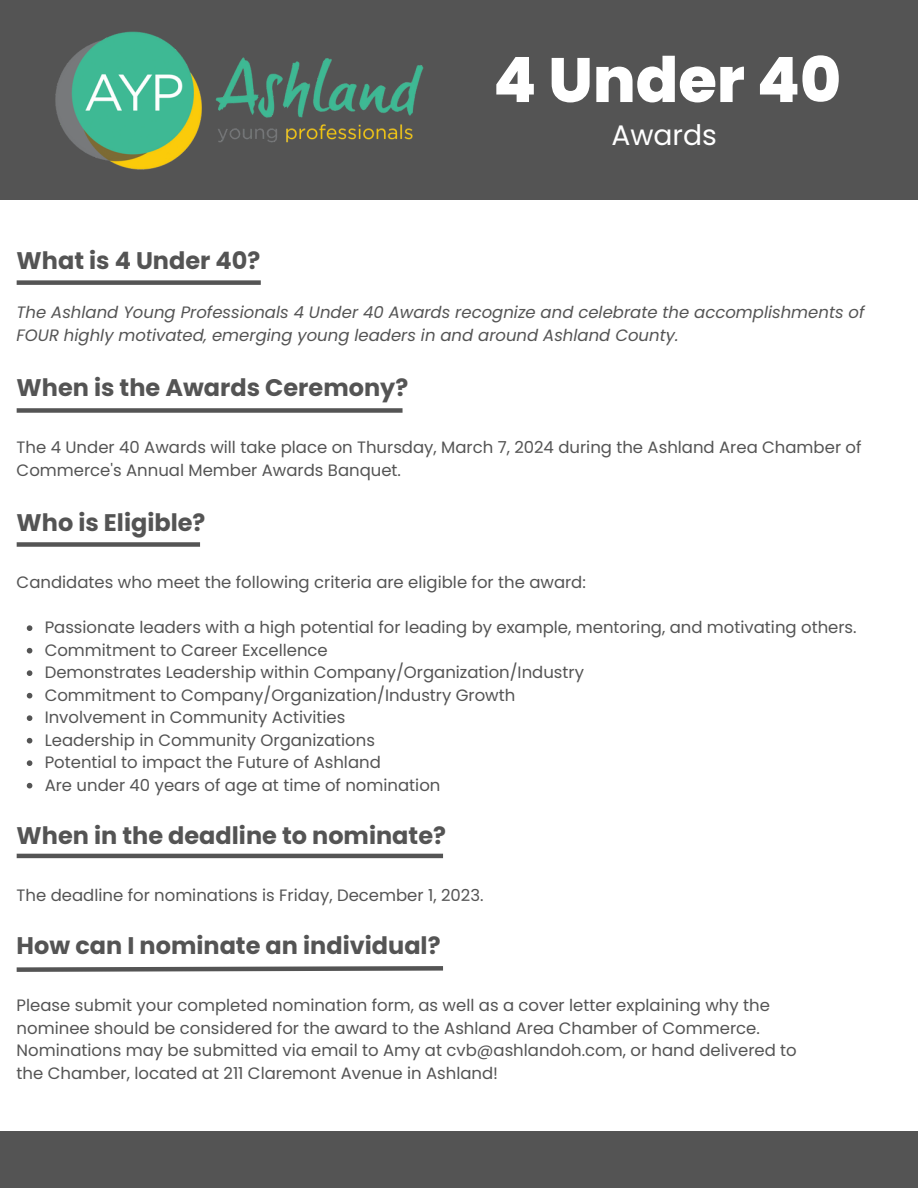
<style>
.page{position:relative;width:918px;height:1188px;background:#fff}
.page>*{position:absolute;margin:0;border:0;box-sizing:border-box;transform-origin:0 0}
.t1{font:800 62.55px "Poppins";color:#fff}
.t2{font:28.2px "Poppins";color:#fff}
.t3{font:700 24px "Poppins";color:#545454}
.t4{font:16.5px/22.5px "Poppins";color:#545454}
.t5{font:italic 16.5px/22.5px "Poppins";color:#545454}
</style>
<div class="page">
<div style="left:0;top:0;width:918px;height:200px;background:#545454"></div>
<div style="left:0;top:1131px;width:918px;height:57px;background:#545454"></div>
<img style="left:56px;top:31px;width:368px;height:139px">
<svg style="left:27px;top:625px;width:5px;height:6px"></svg>
<svg style="left:27px;top:648px;width:5px;height:5px"></svg>
<svg style="left:27px;top:670px;width:5px;height:6px"></svg>
<svg style="left:27px;top:693px;width:5px;height:5px"></svg>
<svg style="left:27px;top:715px;width:5px;height:6px"></svg>
<svg style="left:27px;top:738px;width:5px;height:5px"></svg>
<svg style="left:27px;top:760px;width:5px;height:6px"></svg>
<svg style="left:27px;top:783px;width:5px;height:5px"></svg>
<div style="left:17px;top:280px;width:244px;height:5px;background:#545454"></div>
<div style="left:17px;top:408px;width:386px;height:5px;background:#545454"></div>
<div style="left:17px;top:542px;width:183px;height:5px;background:#545454"></div>
<hr style="left:17px;top:854px;width:426px;height:4px;background:#545454">
<svg style="left:16px;top:966px;width:427px;height:6px;background:#7e7e7e"></svg>
<p class="t1" style="left:493px;top:36px;width:349px">4 Under 40</p>
<p class="t2" style="left:611px;top:115px;width:107px">Awards</p>
<p class="t3" style="left:17px;top:244px;width:245px">What is 4 Under 40?</p>
<p class="t5" style="left:17px;top:301px;width:849px">The Ashland Young Professionals 4 Under 40 Awards recognize and celebrate the accomplishments of<br>FOUR highly motivated, emerging young leaders in and around Ashland County.</p>
<p class="t3" style="left:17px;top:371px;width:393px">When is the Awards Ceremony?</p>
<p class="t4" style="left:17px;top:436px;width:846px">The 4 Under 40 Awards will take place on Thursday, March 7, 2024 during the Ashland Area Chamber of<br>Commerce's Annual Member Awards Banquet.</p>
<p class="t3" style="left:17px;top:506px;width:190px">Who is Eligible?</p>
<p class="t4" style="left:17px;top:571px;width:571px">Candidates who meet the following criteria are eligible for the award:</p>
<p class="t4" style="left:45px;top:616px;width:813px">Passionate leaders with a high potential for leading by example, mentoring, and motivating others.</p>
<p class="t4" style="left:45px;top:639px;width:285px">Commitment to Career Excellence</p>
<p class="t4" style="left:45px;top:661px;width:541px">Demonstrates Leadership within Company/Organization/Industry</p>
<p class="t4" style="left:45px;top:684px;width:472px">Commitment to Company/Organization/Industry Growth</p>
<p class="t4" style="left:45px;top:706px;width:302px">Involvement in Community Activities</p>
<p class="t4" style="left:45px;top:729px;width:332px">Leadership in Community Organizations</p>
<p class="t4" style="left:45px;top:751px;width:338px">Potential to impact the Future of Ashland</p>
<p class="t4" style="left:45px;top:774px;width:397px">Are under 40 years of age at time of nomination</p>
<p class="t3" style="left:17px;top:818px;width:431px">When in the deadline to nominate?</p>
<p class="t4" style="left:17px;top:884px;width:468px">The deadline for nominations is Friday, December 1, 2023.</p>
<p class="t3" style="left:17px;top:929px;width:425px">How can I nominate an individual?</p>
<p class="t4" style="left:17px;top:994px;width:755px">Please submit your completed nomination form, as well as a cover letter explaining why the</p>
<p class="t4" style="left:17px;top:1017px;width:745px">nominee should be considered for the award to the Ashland Area Chamber of Commerce.</p>
<p class="t4" style="left:17px;top:1039px;width:782px">Nominations may be submitted via email to Amy at cvb@ashlandoh.com, or hand delivered to</p>
<p class="t4" style="left:17px;top:1062px;width:483px">the Chamber, located at 211 Claremont Avenue in Ashland!</p>
</div>
